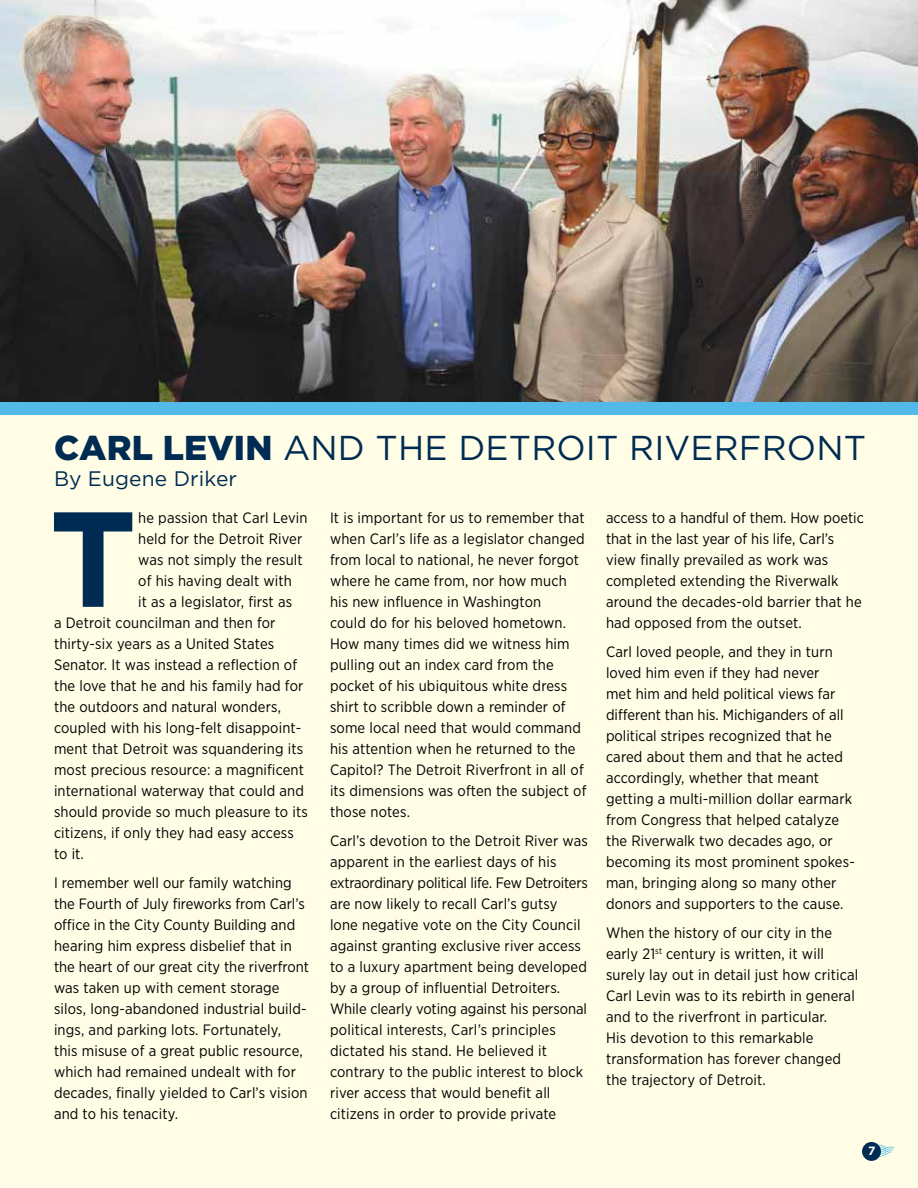
<style>
.page{position:relative;width:918px;height:1188px;background:#fff}
.page>*{position:absolute;margin:0;border:0;box-sizing:border-box;transform-origin:0 0}
.t1{font:700 135px "Gotham";color:#002b53}
.t2{font:34.5px "Gotham";letter-spacing:.005em;color:#002b53}
.t3{font:21px "Gotham";letter-spacing:.005em;color:#002b53}
.t4{font:15px/21px "Gotham Narrow";letter-spacing:.01em;color:#000}
.t5{font:700 12px "Gotham";color:#fff}
.s1{font-weight:900}
</style>
<div class="page">
<div style="left:0;top:415px;width:918px;height:773px;background:#fffde5"></div>
<svg style="left:879px;top:1145px;width:15px;height:12px"></svg>
<div style="left:862px;top:1142px;width:19px;height:19px;background:#002b53;border-radius:50%"></div>
<img style="left:1px;top:0;width:917px;height:402px">
<div style="left:0;top:402px;width:918px;height:13px;background:#52b9e9"></div>
<img style="left:0;top:0;width:1px;height:402px">
<h2 class="t2" style="left:54px;top:426px;width:814px"><span class="s1">CARL LEVIN</span> AND THE DETROIT RIVERFRONT</h2>
<h3 class="t3" style="left:54px;top:465px;width:185px">By Eugene Driker</h3>
<h1 class="t1" style="left:49px;top:470px;width:89px">T</h1>
<p class="t4" style="left:138px;top:507px;width:171px">he passion that Carl Levin</p>
<p class="t4" style="left:138px;top:528px;width:166px">held for the Detroit River</p>
<p class="t4" style="left:138px;top:549px;width:166px">was not simply the result</p>
<p class="t4" style="left:138px;top:570px;width:155px">of his having dealt with</p>
<p class="t4" style="left:138px;top:591px;width:155px">it as a legislator, first as</p>
<p class="t4" style="left:54px;top:612px;width:223px">a Detroit councilman and then for</p>
<p class="t4" style="left:54px;top:633px;width:222px">thirty-six years as a United States</p>
<p class="t4" style="left:54px;top:654px;width:245px">Senator. It was instead a reflection of</p>
<p class="t4" style="left:54px;top:675px;width:251px">the love that he and his family had for</p>
<p class="t4" style="left:54px;top:696px;width:229px">the outdoors and natural wonders,</p>
<p class="t4" style="left:54px;top:717px;width:249px">coupled with his long-felt disappoint-</p>
<p class="t4" style="left:54px;top:738px;width:251px">ment that Detroit was squandering its</p>
<p class="t4" style="left:54px;top:759px;width:252px">most precious resource: a magnificent</p>
<p class="t4" style="left:54px;top:780px;width:251px">international waterway that could and</p>
<p class="t4" style="left:54px;top:801px;width:255px">should provide so much pleasure to its</p>
<p class="t4" style="left:54px;top:822px;width:241px">citizens, if only they had easy access</p>
<p class="t4" style="left:54px;top:843px;width:31px">to it.</p>
<p class="t4" style="left:54px;top:872px;width:257px">I remember well our family watching the Fourth of July fireworks from Carl’s office in the City County Building and hearing him express disbelief that in the heart of our great city the riverfront was taken up with cement storage silos, long-abandoned industrial build&shy;ings, and parking lots. Fortunately,<br>this misuse of a great public resource, which had remained undealt with for decades, finally yielded to Carl’s vision and to his tenacity.</p>
<p class="t4" style="left:330px;top:507px;width:258px">It is important for us to remember that when Carl’s life as a legislator changed from local to national, he never forgot where he came from, nor how much his new influence in Washington<br>could do for his beloved hometown.<br>How many times did we witness him pulling out an index card from the pocket of his ubiquitous white dress shirt to scribble down a reminder of some local need that would command his attention when he returned to the Capitol? The Detroit Riverfront in all of its dimensions was often the subject of those notes.</p>
<p class="t4" style="left:330px;top:830px;width:259px">Carl’s devotion to the Detroit River was apparent in the earliest days of his extraordinary political life. Few Detroiters are now likely to recall Carl’s gutsy lone negative vote on the City Council against granting exclusive river access to a luxury apartment being developed by a group of influential Detroiters.<br>While clearly voting against his personal political interests, Carl’s principles dictated his stand. He believed it contrary to the public interest to block river access that would benefit all citizens in order to provide private</p>
<p class="t4" style="left:606px;top:507px;width:259px">access to a handful of them. How poetic that in the last year of his life, Carl’s view finally prevailed as work was completed extending the Riverwalk around the decades-old barrier that he had opposed from the outset.</p>
<p class="t4" style="left:606px;top:641px;width:250px">Carl loved people, and they in turn loved him even if they had never<br>met him and held political views far different than his. Michiganders of all political stripes recognized that he cared about them and that he acted accordingly, whether that meant getting a multi-million dollar earmark from Congress that helped catalyze the Riverwalk two decades ago, or becoming its most prominent spokes&shy;man, bringing along so many other donors and supporters to the cause.</p>
<p class="t4" style="left:606px;top:922px;width:254px">When the history of our city in the early 21<sup>st</sup> century is written, it will surely lay out in detail just how critical Carl Levin was to its rebirth in general and to the riverfront in particular.<br>His devotion to this remarkable transformation has forever changed the trajectory of Detroit.</p>
<p class="t5" style="left:868px;top:1143px;width:9px">7</p>
</div>
